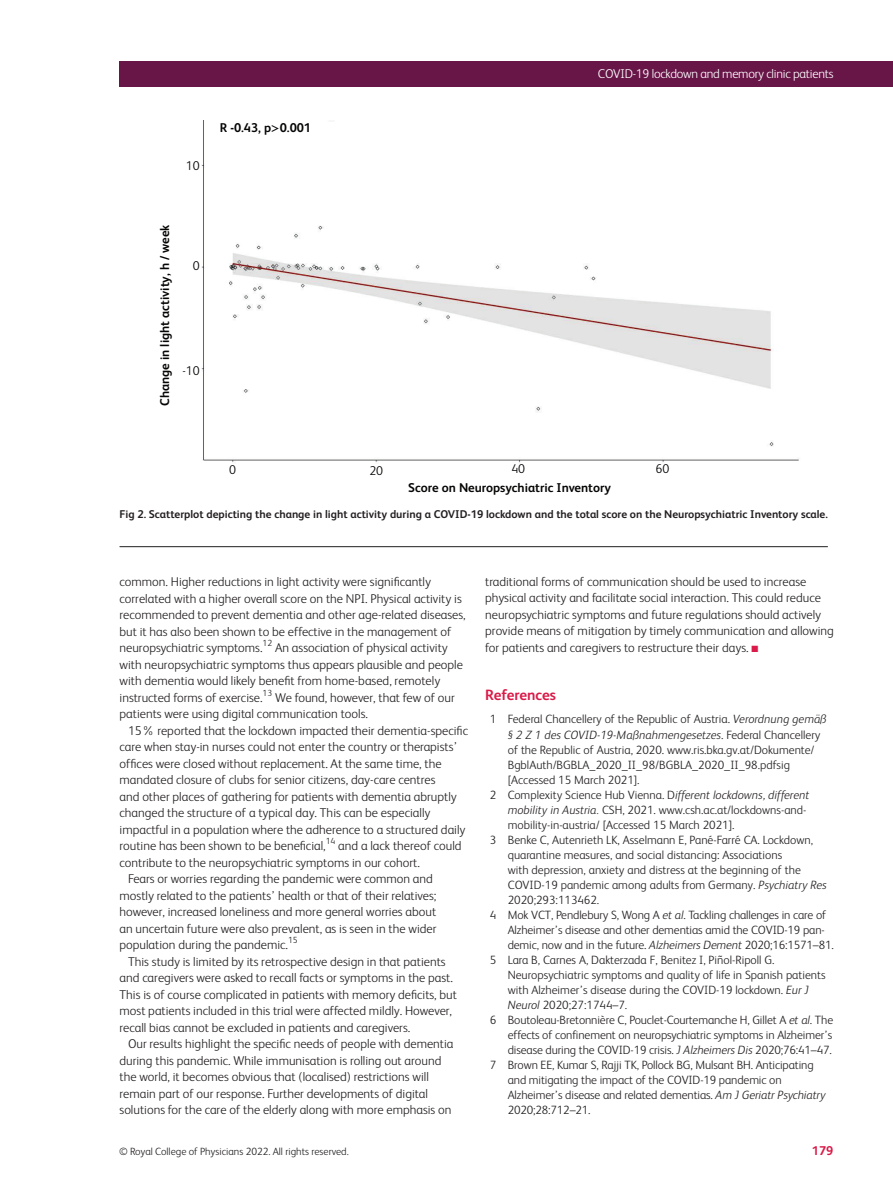
<style>
.page{position:relative;width:893px;height:1191px;background:#fff}
.page>*{position:absolute;margin:0;border:0;box-sizing:border-box;transform-origin:0 0}
.body_H1{font:700 15px "FS Albert";letter-spacing:-.005em;color:#da1a48}
.t1{font:300 12.75px/16.5px "FS Albert";color:#231f20}
.t2{font:700 12.75px "FS Albert";color:#050504}
.t3{font:300 12.75px "FS Albert";letter-spacing:-.02em;color:#fff}
.t4{font:300 12.75px "FS Albert";color:#050504}
.t5{font:700 12.75px "FS Albert";color:#da1a48}
.back_ref-list_REF_1{font:300 12px/15px "FS Albert";color:#231f20}
.fig_caption_P_noInde{font:700 11.25px "FS Albert";color:#231f20}
.t6{font:300 10.5px "FS Albert";color:#231f20}
.t7{font:300 8.85px "FS Albert";color:#231f20}
.s1{font-family:"Geneva";font-weight:400}
.s2{color:#da1a48}
.s3{font-style:italic}
</style>
<div class="page">
<div style="left:119px;top:62px;width:774px;height:25px;background:#681548"></div>
<img style="left:201px;top:120px;width:598px;height:343px">
<div style="left:220px;top:122px;width:133px;height:33px;background:#fff"></div>
<hr style="left:120px;top:546px;width:708px;height:1px;background:#231f20">
<p class="t4" style="left:186px;top:159px;width:15px">10</p>
<p class="t2" style="left:220px;top:120px;width:93px">R -0.43, p<span class="s1">&gt;</span>0.001</p>
<p class="t2" style="left:157px;top:406px;width:183px;rotate:-90deg">Change in light activity, h / week</p>
<p class="t4" style="left:193px;top:258px;width:8px">0</p>
<p class="t4" style="left:183px;top:363px;width:19px">-10</p>
<p class="t3" style="left:598px;top:66px;width:237px">COVID-19 lockdown and memory clinic patients</p>
<p class="t4" style="left:229px;top:462px;width:8px">0</p>
<p class="t4" style="left:369px;top:463px;width:15px">20</p>
<p class="t4" style="left:511px;top:461px;width:15px">40</p>
<p class="t4" style="left:656px;top:461px;width:15px">60</p>
<p class="fig_caption_P_noInde" style="left:120px;top:507px;width:710px">Fig 2. Scatterplot depicting the change in light activity during a COVID-19 lockdown and the total score on the Neuropsychiatric Inventory scale.</p>
<p class="t2" style="left:408px;top:480px;width:204px">Score on Neuropsychiatric Inventory</p>
<p class="t1" style="left:120px;top:573px;width:348px">common. Higher reductions in light activity were significantly correlated with a higher overall score on the NPI. Physical activity is recommended to prevent dementia and other age-related diseases, but it has also been shown to be effective in the management of neuropsychiatric symptoms.</p>
<p class="t7" style="left:263px;top:638px;width:11px">12</p>
<p class="t1" style="left:120px;top:639px;width:345px;text-indent:155px">An association of physical activity with neuropsychiatric symptoms thus appears plausible and people with dementia would likely benefit from home-based, remotely instructed forms of exercise.</p>
<p class="t7" style="left:263px;top:687px;width:11px">13</p>
<p class="t1" style="left:120px;top:689px;width:337px;text-indent:156px">We found, however, that few of our patients were using digital communication tools.</p>
<p class="t1" style="left:120px;top:722px;width:350px;text-indent:9px">15% reported that the lockdown impacted their dementia-specific care when stay-in nurses could not enter the country or therapists’ offices were closed without replacement. At the same time, the mandated closure of clubs for senior citizens, day-care centres<br>and other places of gathering for patients with dementia abruptly changed the structure of a typical day. This can be especially impactful in a population where the adherence to a structured daily routine has been shown to be beneficial,<sup>14</sup> and a lack thereof could contribute to the neuropsychiatric symptoms in our cohort.</p>
<p class="t1" style="left:120px;top:870px;width:319px;text-indent:9px">Fears or worries regarding the pandemic were common and mostly related to the patients’ health or that of their relatives; however, increased loneliness and more general worries about an uncertain future were also prevalent, as is seen in the wider population during the pandemic.<sup>15</sup></p>
<p class="t1" style="left:120px;top:953px;width:339px;text-indent:9px">This study is limited by its retrospective design in that patients and caregivers were asked to recall facts or symptoms in the past.<br>This is of course complicated in patients with memory deficits, but most patients included in this trial were affected mildly. However, recall bias cannot be excluded in patients and caregivers.</p>
<p class="t1" style="left:120px;top:1035px;width:335px;text-indent:9px">Our results highlight the specific needs of people with dementia during this pandemic. While immunisation is rolling out around the world, it becomes obvious that (localised) restrictions will remain part of our response. Further developments of digital solutions for the care of the elderly along with more emphasis on</p>
<p class="t1" style="left:485px;top:573px;width:350px">traditional forms of communication should be used to increase physical activity and facilitate social interaction. This could reduce neuropsychiatric symptoms and future regulations should actively provide means of mitigation by timely communication and allowing for patients and caregivers to restructure their days. <span class="s2">■</span></p>
<p class="body_H1" style="left:485px;top:686px;width:72px">References</p>
<p class="back_ref-list_REF_1" style="left:508px;top:712px;width:321px;text-indent:-18px">1 Federal Chancellery of the Republic of Austria. <span class="s3">Verordnung gemäß § 2 Z 1 des COVID-19-Maßnahmengesetzes</span>. Federal Chancellery of the Republic of Austria, 2020. www.ris.bka.gv.at/Dokumente/ BgblAuth/BGBLA_2020_II_98/BGBLA_2020_II_98.pdfsig [Accessed 15 March 2021].</p>
<p class="back_ref-list_REF_1" style="left:508px;top:787px;width:303px;text-indent:-18px">2 Complexity Science Hub Vienna. D<span class="s3">ifferent lockdowns, different mobility in Austria.</span> CSH, 2021. www.csh.ac.at/lockdowns-and&shy;mobility-in-austria/ [Accessed 15 March 2021].</p>
<p class="back_ref-list_REF_1" style="left:508px;top:832px;width:321px;text-indent:-18px">3 Benke C, Autenrieth LK, Asselmann E, Pané-Farré CA. Lockdown, quarantine measures, and social distancing: Associations<br>with depression, anxiety and distress at the beginning of the COVID-19 pandemic among adults from Germany. <span class="s3">Psychiatry Res </span>2020;293:113462.</p>
<p class="back_ref-list_REF_1" style="left:508px;top:907px;width:328px;text-indent:-18px">4 Mok VCT, Pendlebury S, Wong A <span class="s3">et al</span>. Tackling challenges in care of<br>Alzheimer’s disease and other dementias amid the COVID-19 pan&shy;demic, now and in the future. <span class="s3">Alzheimers Dement</span> 2020;16:1571–81.</p>
<p class="back_ref-list_REF_1" style="left:508px;top:952px;width:319px;text-indent:-18px">5 Lara B, Carnes A, Dakterzada F, Benitez I, Piñol-Ripoll G.<br>Neuropsychiatric symptoms and quality of life in Spanish patients with Alzheimer’s disease during the COVID-19 lockdown. <span class="s3">Eur J Neurol</span> 2020;27:1744–7.</p>
<p class="back_ref-list_REF_1" style="left:508px;top:1012px;width:327px;text-align:justify;text-indent:-18px">6 Boutoleau-Bretonnière C, Pouclet-Courtemanche H, Gillet A <span class="s3">et al</span>. The effects of confinement on neuropsychiatric symptoms in Alzheimer’s disease during the COVID-19 crisis. <span class="s3">J Alzheimers Dis</span> 2020;76:41–47.</p>
<p class="back_ref-list_REF_1" style="left:508px;top:1057px;width:319px;text-indent:-18px">7 Brown EE, Kumar S, Rajji TK, Pollock BG, Mulsant BH. Anticipating and mitigating the impact of the COVID-19 pandemic on Alzheimer’s disease and related dementias. <span class="s3">Am J Geriatr Psychiatry </span>2020;28:712–21.</p>
<p class="t6" style="left:119px;top:1145px;width:231px">© Royal College of Physicians 2022. All rights reserved.</p>
<p class="t5" style="left:812px;top:1143px;width:23px">179</p>
</div>
